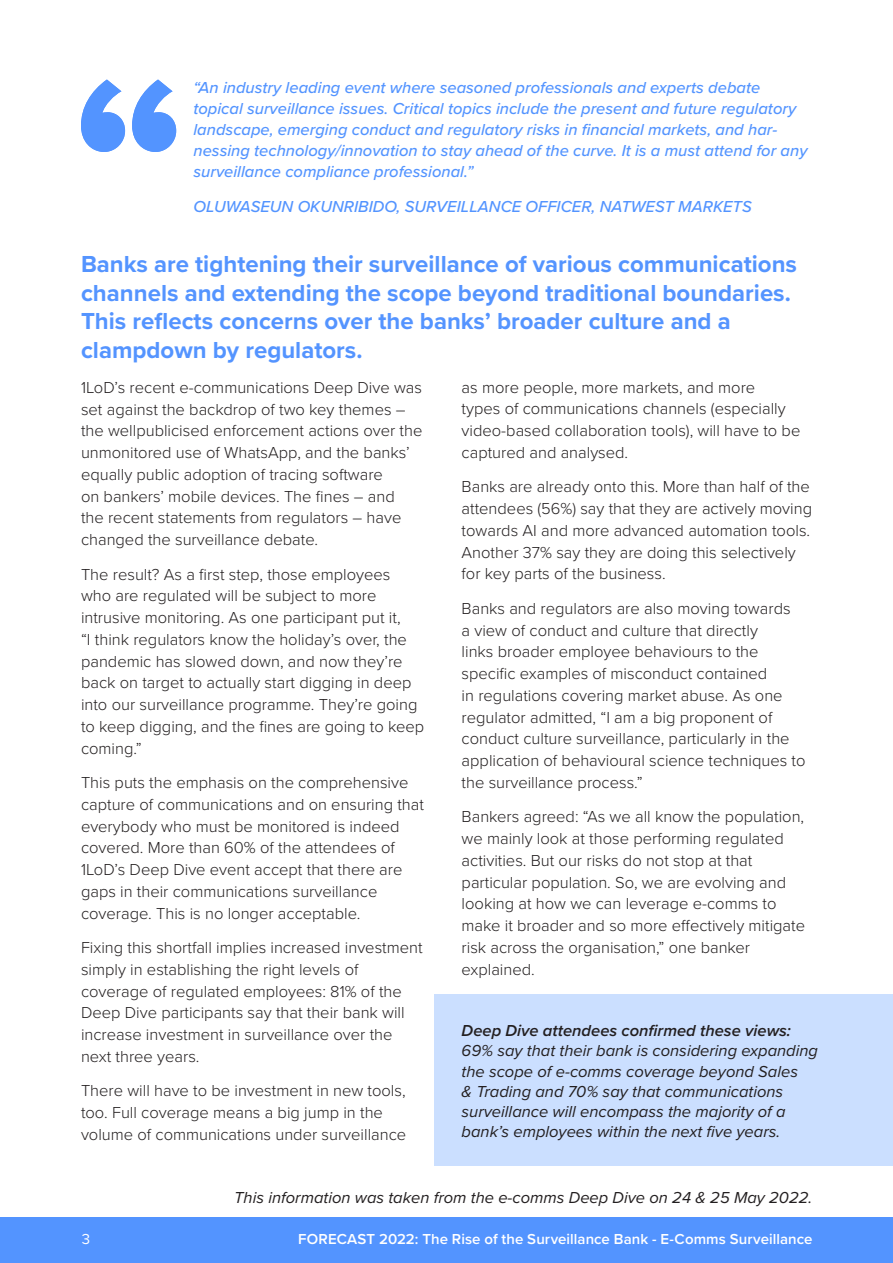
<style>
.page{position:relative;width:893px;height:1263px;background:#fff}
.page>*{position:absolute;margin:0;border:0;box-sizing:border-box;transform-origin:0 0}
.t1{font:700 24px/28.8px "Proxima Nova";color:#5494ff}
.t2{font:300 16.5px/21.8px "Proxima Nova";color:#231f20}
.Secondary_Font_Symbo{font:italic 500 16.5px/21px "Proxima Nova";color:#5394ff}
.t3{font:italic 16.5px/20.2px "Proxima Nova";color:#231f20}
.t4{font:600 15px "Proxima Nova";letter-spacing:.005em;color:#fff}
.t5{font:15px "Proxima Nova";color:#fff}
.s1{font-weight:600}
</style>
<div class="page">
<div style="left:0;top:1217px;width:893px;height:46px;background:#5394ff"></div>
<div style="left:435px;top:994px;width:458px;height:172px;background:#cbdfff"></div>
<hr style="left:0;top:810px;width:1px;height:375px;background:#5394ff">
<svg style="left:81px;top:80px;width:95px;height:72px"></svg>
<p class="Secondary_Font_Symbo" style="left:193px;top:76px;width:616px">“An industry leading event where seasoned professionals and experts debate topical surveillance issues. Critical topics include the present and future regulatory landscape, emerging conduct and regulatory risks in financial markets, and har&shy;nessing technology/innovation to stay ahead of the curve. It is a must attend for any surveillance compliance professional.”</p>
<p class="Secondary_Font_Symbo" style="left:193px;top:195px;width:560px">OLUWASEUN OKUNRIBIDO, SURVEILLANCE OFFICER, NATWEST MARKETS</p>
<p class="t1" style="left:81px;top:249px;width:717px">Banks are tightening their surveillance of various communications channels and extending the scope beyond traditional boundaries.<br>This reflects concerns over the banks’ broader culture and a clampdown by regulators.</p>
<p class="t2" style="left:81px;top:376px;width:343px">1LoD’s recent e-communications Deep Dive was set against the backdrop of two key themes – the wellpublicised enforcement actions over the unmonitored use of WhatsApp, and the banks’ equally public adoption of tracing software<br>on bankers’ mobile devices. The fines – and<br>the recent statements from regulators – have changed the surveillance debate.</p>
<p class="t2" style="left:81px;top:562px;width:345px">The result? As a first step, those employees who are regulated will be subject to more intrusive monitoring. As one participant put it,<br>“I think regulators know the holiday’s over, the pandemic has slowed down, and now they’re back on target to actually start digging in deep into our surveillance programme. They’re going to keep digging, and the fines are going to keep coming.”</p>
<p class="t2" style="left:81px;top:771px;width:344px">This puts the emphasis on the comprehensive capture of communications and on ensuring that everybody who must be monitored is indeed covered. More than 60% of the attendees of 1LoD’s Deep Dive event accept that there are gaps in their communications surveillance coverage. This is no longer acceptable.</p>
<p class="t2" style="left:81px;top:936px;width:343px">Fixing this shortfall implies increased investment simply in establishing the right levels of coverage of regulated employees: 81% of the Deep Dive participants say that their bank will increase investment in surveillance over the next three years.</p>
<p class="t2" style="left:81px;top:1079px;width:327px">There will have to be investment in new tools, too. Full coverage means a big jump in the volume of communications under surveillance</p>
<p class="t2" style="left:462px;top:375px;width:340px">as more people, more markets, and more<br>types of communications channels (especially video-based collaboration tools), will have to be captured and analysed.</p>
<p class="t2" style="left:462px;top:475px;width:352px">Banks are already onto this. More than half of the attendees (56%) say that they are actively moving towards AI and more advanced automation tools.<br>Another 37% say they are doing this selectively for key parts of the business.</p>
<p class="t2" style="left:462px;top:597px;width:345px">Banks and regulators are also moving towards<br>a view of conduct and culture that directly<br>links broader employee behaviours to the specific examples of misconduct contained<br>in regulations covering market abuse. As one regulator admitted, “I am a big proponent of conduct culture surveillance, particularly in the application of behavioural science techniques to the surveillance process.”</p>
<p class="t2" style="left:462px;top:805px;width:345px">Bankers agreed: “As we all know the population, we mainly look at those performing regulated activities. But our risks do not stop at that particular population. So, we are evolving and looking at how we can leverage e-comms to make it broader and so more effectively mitigate risk across the organisation,” one banker explained.</p>
<p class="t3" style="left:462px;top:1020px;width:358px"><span class="s1">Deep Dive attendees confirmed these views:<br></span>69% say that their bank is considering expanding the scope of e-comms coverage beyond Sales<br>&amp; Trading and 70% say that communications surveillance will encompass the majority of a bank’s employees within the next five years.</p>
<p class="t3" style="left:234px;top:1187px;width:579px">This information was taken from the e-comms Deep Dive on 24 &amp; 25 May 2022.</p>
<p class="t5" style="left:82px;top:1228px;width:10px">3</p>
<p class="t4" style="left:298px;top:1228px;width:516px">FORECAST 2022: The Rise of the Surveillance Bank - E-Comms Surveillance</p>
</div>
